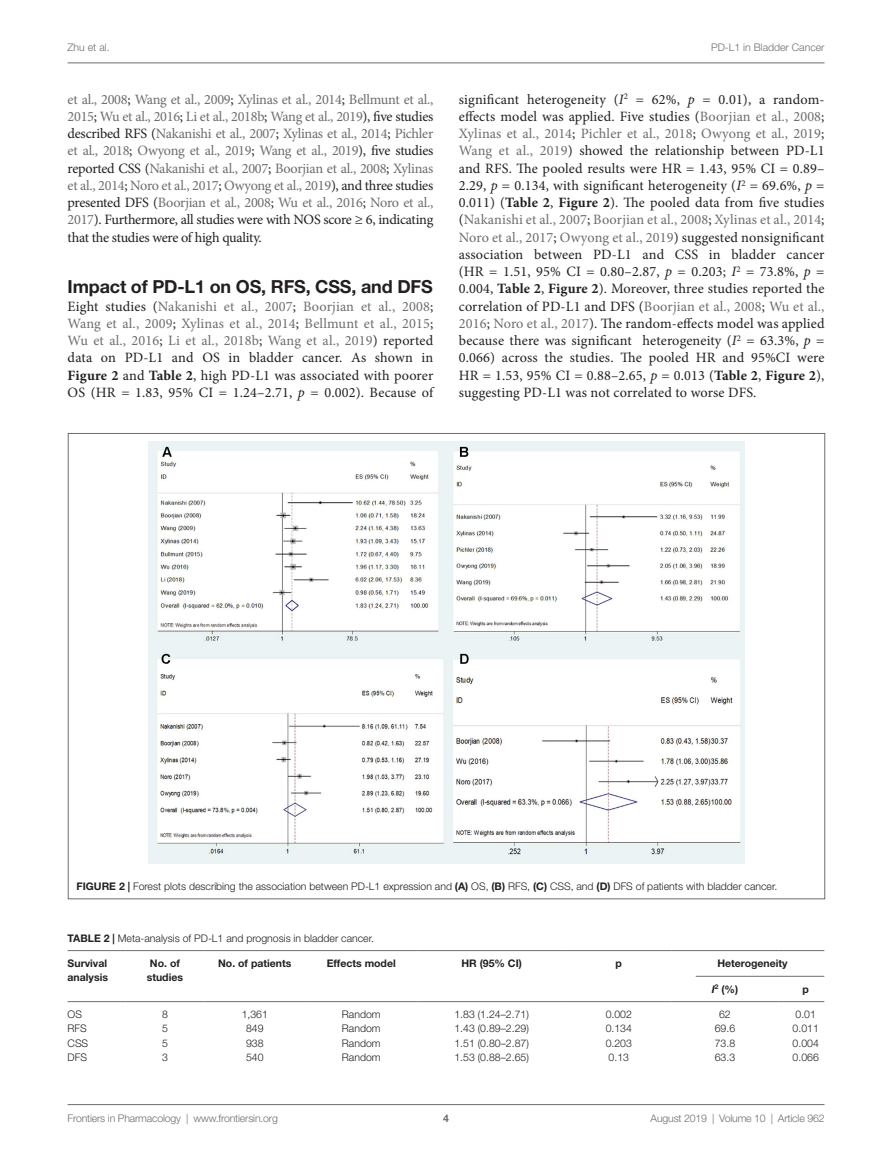
<style>
.page{position:relative;width:893px;height:1170px;background:#fff}
.page>*{position:absolute;margin:0;border:0;box-sizing:border-box;transform-origin:0 0}
._2{font:700 18px "Helvetica Neue LT Std";letter-spacing:-.01em;color:#231f20}
.T1{font:14.25px/17.2px "Minion Pro";letter-spacing:.01em;color:#231f20;text-align:justify}
.T1-2{font:14.25px/17.2px "Minion Pro";letter-spacing:-.02em;color:#6c6d70;text-align:justify}
.TB{font:300 10.5px "Helvetica Neue LT Std";color:#231f20}
.FC{font:300 10.5px "Helvetica Neue LT Std";color:#231f20}
.t1{font:300 10.5px "Helvetica Neue LT Std";letter-spacing:-.015em;color:#6c6d70}
.TCH{font:700 10.5px/14.2px "Helvetica Neue LT Std";color:#231f20}
.TT{font:300 10.5px "Helvetica Neue LT Std";color:#231f20}
.t2{font:700 10.5px "Helvetica Neue LT Std";color:#6c6d70}
.s1{color:#231f20}
.s2{color:#6c6d70}
.s3{font-weight:700}
.s4{font-style:italic}
</style>
<div class="page">
<hr style="left:68px;top:63px;width:756px;height:1px;background:#6c6d70">
<hr style="left:68px;top:1104px;width:756px;height:1px;background:#6c6d70">
<img style="left:149px;top:442px;width:595px;height:421px">
<hr style="left:68px;top:950px;width:57px;height:1px;background:#6c6d70">
<hr style="left:125px;top:950px;width:80px;height:1px;background:#6c6d70">
<hr style="left:205px;top:950px;width:100px;height:1px;background:#6c6d70">
<hr style="left:305px;top:950px;width:112px;height:1px;background:#6c6d70">
<hr style="left:417px;top:950px;width:149px;height:1px;background:#6c6d70">
<hr style="left:566px;top:950px;width:106px;height:1px;background:#6c6d70">
<hr style="left:672px;top:950px;width:106px;height:1px;background:#6c6d70">
<hr style="left:778px;top:950px;width:46px;height:1px;background:#6c6d70">
<hr style="left:68px;top:1001px;width:57px;height:1px;background:#6c6d70">
<hr style="left:125px;top:1001px;width:80px;height:1px;background:#6c6d70">
<hr style="left:205px;top:1001px;width:100px;height:1px;background:#6c6d70">
<hr style="left:305px;top:1001px;width:112px;height:1px;background:#6c6d70">
<hr style="left:417px;top:1001px;width:149px;height:1px;background:#6c6d70">
<hr style="left:566px;top:1001px;width:106px;height:1px;background:#6c6d70">
<hr style="left:672px;top:1001px;width:106px;height:1px;background:#6c6d70">
<hr style="left:778px;top:1001px;width:46px;height:1px;background:#6c6d70">
<hr style="left:696px;top:975px;width:128px;height:1px;background:#6c6d70">
<p class="t1" style="left:68px;top:41px;width:44px">Zhu et al.</p>
<p class="t1" style="left:711px;top:41px;width:115px">PD-L1 in Bladder Cancer</p>
<p class="T1-2" style="left:68px;top:90px;width:367px">et al., 2008<span class="s1">;</span> Wang et al., 2009<span class="s1">;</span> Xylinas et al., 2014<span class="s1">;</span> Bellmunt et al., 2015<span class="s1">;</span> Wu et al., 2016<span class="s1">;</span> Li et al., 2018b<span class="s1">;</span> Wang et al., 2019<span class="s1">), five studies described RFS (</span>Nakanishi et al., 2007<span class="s1">;</span> Xylinas et al., 2014<span class="s1">;</span> Pichler et al., 2018<span class="s1">;</span> Owyong et al., 2019<span class="s1">;</span> Wang et al., 2019<span class="s1">), five studies reported CSS (</span>Nakanishi et al., 2007<span class="s1">;</span> Boorjian et al., 2008<span class="s1">;</span> Xylinas et al., 2014<span class="s1">;</span> Noro et al., 2017<span class="s1">;</span> Owyong et al., 2019<span class="s1">), and three studies presented DFS (</span>Boorjian et al., 2008<span class="s1">;</span> Wu et al., 2016<span class="s1">;</span> Noro et al., 2017<span class="s1">). Furthermore, all studies were with NOS score ≥ 6, indicating that the studies were of high quality.</span></p>
<p class="_2" style="left:68px;top:276px;width:367px">Impact of PD-L1 on OS, RFS, CSS, and DFS</p>
<p class="T1" style="left:68px;top:297px;width:367px">Eight studies (<span class="s2">Nakanishi et al., 2007</span>; <span class="s2">Boorjian et al., 2008</span>; <span class="s2">Wang et al., 2009</span>; <span class="s2">Xylinas et al., 2014</span>; <span class="s2">Bellmunt et al., 2015</span>; <span class="s2">Wu et al., 2016</span>; <span class="s2">Li et al., 2018b</span>; <span class="s2">Wang et al., 2019</span>) reported data on PD-L1 and OS in bladder cancer. As shown in <span class="s3">Figure 2</span> and <span class="s3">Table 2</span>, high PD-L1 was associated with poorer OS (HR = 1.83, 95% CI = 1.24–2.71, <span class="s4">p</span> = 0.002). Because of</p>
<p class="T1" style="left:459px;top:90px;width:367px">significant heterogeneity (<span class="s4">I</span><sup>2</sup> = 62%, <span class="s4">p</span> = 0.01), a random&shy;effects model was applied. Five studies (<span class="s2">Boorjian et al., 2008</span>; <span class="s2">Xylinas et al., 2014</span>; <span class="s2">Pichler et al., 2018</span>; <span class="s2">Owyong et al., 2019</span>; <span class="s2">Wang et al., 2019</span>) showed the relationship between PD-L1 and RFS. The pooled results were HR = 1.43, 95% CI = 0.89– 2.29, <span class="s4">p</span> = 0.134, with significant heterogeneity (<span class="s4">I</span><sup>2</sup> = 69.6%, <span class="s4">p</span> = 0.011) (<span class="s3">Table 2</span>, <span class="s3">Figure 2</span>). The pooled data from five studies (<span class="s2">Nakanishi et al., 2007</span>; <span class="s2">Boorjian et al., 2008</span>; <span class="s2">Xylinas et al., 2014</span>; <span class="s2">Noro et al., 2017</span>; <span class="s2">Owyong et al., 2019</span>) suggested nonsignificant association between PD-L1 and CSS in bladder cancer (HR = 1.51, 95% CI = 0.80–2.87, <span class="s4">p</span> = 0.203; <span class="s4">I</span><sup>2</sup> = 73.8%, <span class="s4">p</span> = 0.004, <span class="s3">Table 2</span>, <span class="s3">Figure 2</span>). Moreover, three studies reported the correlation of PD-L1 and DFS (<span class="s2">Boorjian et al., 2008</span>; <span class="s2">Wu et al., 2016</span>; <span class="s2">Noro et al., 2017</span>). The random-effects model was applied because there was significant heterogeneity (<span class="s4">I</span><sup>2</sup> = 63.3%, <span class="s4">p</span> = 0.066) across the studies. The pooled HR and 95%CI were HR = 1.53, 95% CI = 0.88–2.65, <span class="s4">p</span> = 0.013 (<span class="s3">Table 2</span>, <span class="s3">Figure 2</span>), suggesting PD-L1 was not correlated to worse DFS.</p>
<p class="FC" style="left:77px;top:880px;width:702px"><span class="s3">FIGURE 2 |</span> Forest plots describing the association between PD-L1 expression and <span class="s3">(A)</span> OS, <span class="s3">(B)</span> RFS, <span class="s3">(C)</span> CSS, and <span class="s3">(D)</span> DFS of patients with bladder cancer.</p>
<p class="TT" style="left:68px;top:931px;width:308px"><span class="s3">TABLE 2 |</span> Meta-analysis of PD-L1 and prognosis in bladder cancer.</p>
<p class="TCH" style="left:68px;top:955px;width:42px">Survival analysis</p>
<p class="TCH" style="left:147px;top:955px;width:38px;text-align:center">No. of studies</p>
<p class="TCH" style="left:218px;top:955px;width:75px">No. of patients</p>
<p class="TCH" style="left:327px;top:955px;width:70px">Effects model</p>
<p class="TCH" style="left:461px;top:955px;width:62px">HR (95% CI)</p>
<p class="TCH" style="left:616px;top:955px;width:8px">p</p>
<p class="TCH" style="left:717px;top:955px;width:72px">Heterogeneity</p>
<p class="TCH" style="left:712px;top:981px;width:28px"><span class="s4">I</span><sup>2</sup> (%)</p>
<p class="TCH" style="left:803px;top:981px;width:8px">p</p>
<p class="TB" style="left:68px;top:1007px;width:16px">OS</p>
<p class="TB" style="left:162px;top:1007px;width:7px">8</p>
<p class="TB" style="left:242px;top:1007px;width:28px">1,361</p>
<p class="TB" style="left:342px;top:1007px;width:40px">Random</p>
<p class="TB" style="left:454px;top:1007px;width:76px">1.83 (1.24–2.71)</p>
<p class="TB" style="left:606px;top:1007px;width:28px">0.002</p>
<p class="TB" style="left:719px;top:1007px;width:13px">62</p>
<p class="TB" style="left:795px;top:1007px;width:22px">0.01</p>
<p class="TB" style="left:68px;top:1022px;width:21px">RFS</p>
<p class="TB" style="left:162px;top:1022px;width:7px">5</p>
<p class="TB" style="left:246px;top:1022px;width:19px">849</p>
<p class="TB" style="left:342px;top:1022px;width:40px">Random</p>
<p class="TB" style="left:454px;top:1022px;width:76px">1.43 (0.89–2.29)</p>
<p class="TB" style="left:606px;top:1022px;width:28px">0.134</p>
<p class="TB" style="left:715px;top:1022px;width:22px">69.6</p>
<p class="TB" style="left:793px;top:1022px;width:28px">0.011</p>
<p class="TB" style="left:68px;top:1036px;width:22px">CSS</p>
<p class="TB" style="left:162px;top:1036px;width:7px">5</p>
<p class="TB" style="left:246px;top:1036px;width:19px">938</p>
<p class="TB" style="left:342px;top:1036px;width:40px">Random</p>
<p class="TB" style="left:454px;top:1036px;width:76px">1.51 (0.80–2.87)</p>
<p class="TB" style="left:606px;top:1036px;width:28px">0.203</p>
<p class="TB" style="left:715px;top:1036px;width:22px">73.8</p>
<p class="TB" style="left:793px;top:1036px;width:28px">0.004</p>
<p class="TB" style="left:68px;top:1050px;width:21px">DFS</p>
<p class="TB" style="left:162px;top:1050px;width:7px">3</p>
<p class="TB" style="left:246px;top:1050px;width:19px">540</p>
<p class="TB" style="left:342px;top:1050px;width:40px">Random</p>
<p class="TB" style="left:454px;top:1050px;width:76px">1.53 (0.88–2.65)</p>
<p class="TB" style="left:609px;top:1050px;width:22px">0.13</p>
<p class="TB" style="left:715px;top:1050px;width:22px">63.3</p>
<p class="TB" style="left:793px;top:1050px;width:28px">0.066</p>
<p class="t1" style="left:68px;top:1111px;width:212px">Frontiers in Pharmacology | www.frontiersin.org</p>
<p class="t2" style="left:443px;top:1111px;width:7px">4</p>
<p class="t1" style="left:651px;top:1111px;width:175px">August 2019 | Volume 10 | Article 962</p>
</div>
